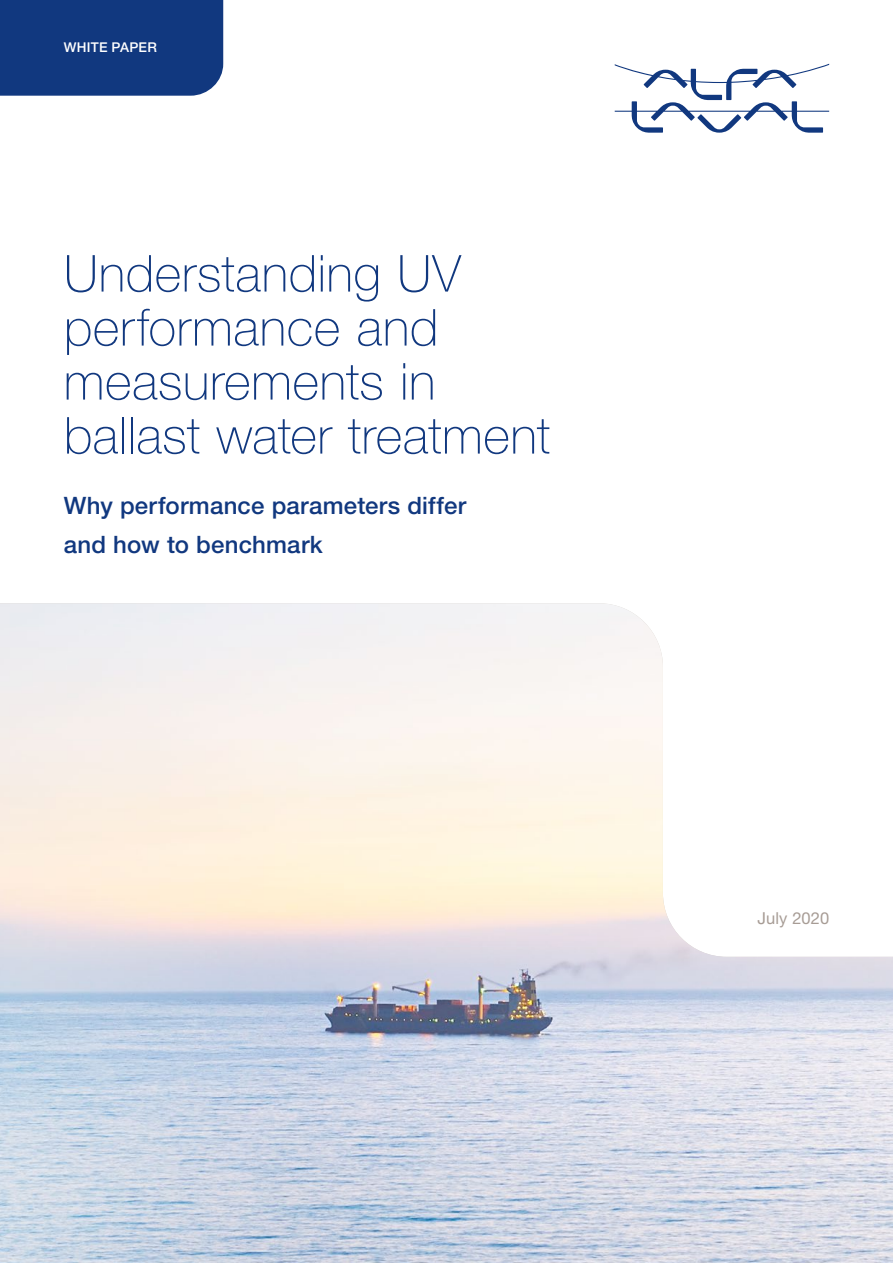
<style>
.page{position:relative;width:893px;height:1263px;background:#fff}
.page>*{position:absolute;margin:0;border:0;box-sizing:border-box;transform-origin:0 0}
.Headline_1{font:100 51px/54px "Helvetica Neue LT Std";letter-spacing:.01em;color:#11387f}
.Sub_headline_1{font:500 24px/39px "Helvetica Neue LT Std";letter-spacing:.01em;color:#11387f}
.Sub_headline_3{font:16.5px "Helvetica Neue LT Std";letter-spacing:.01em;color:#a79c95}
.Sub_headline_4_White{font:500 13.5px "Helvetica Neue LT Std";letter-spacing:.02em;color:#fff}
</style>
<div class="page">
<div style="left:0;top:0;width:223px;height:96px;background:#11387f"></div>
<img style="left:0;top:603px;width:893px;height:660px">
<svg style="left:615px;top:64px;width:214px;height:69px"></svg>
<p class="Sub_headline_4_White" style="left:64px;top:39px;width:95px">WHITE PAPER</p>
<p class="Headline_1" style="left:64px;top:246px;width:488px">Understanding UV performance and measurements in ballast water treatment</p>
<p class="Sub_headline_1" style="left:64px;top:486px;width:404px">Why performance parameters differ and how to benchmark</p>
<p class="Sub_headline_3" style="left:757px;top:908px;width:73px">July 2020</p>
</div>
